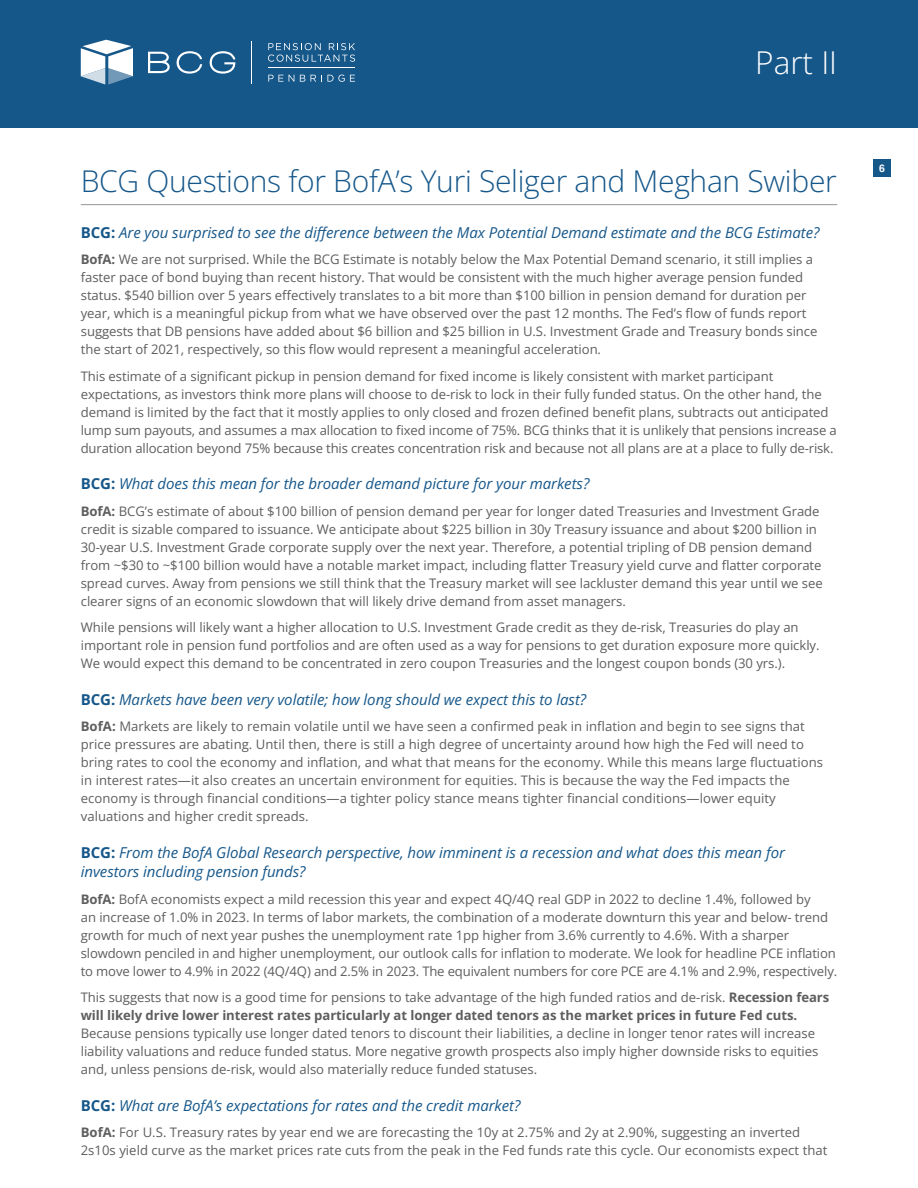
<style>
.page{position:relative;width:918px;height:1188px;background:#fff}
.page>*{position:absolute;margin:0;border:0;box-sizing:border-box;transform-origin:0 0}
.t1{font:300 31.5px "Open Sans";color:#fff}
.t2{font:300 30px "Open Sans";letter-spacing:-.01em;color:#16578a}
.t3{font:italic 15px/19.5px "Open Sans";letter-spacing:-.005em;color:#16578a}
.t4{font:13.2px/18px "Open Sans";letter-spacing:-.005em;color:#5e5e5e}
.t5{font:700 13.2px/18px "Open Sans";letter-spacing:-.005em;color:#5e5e5e}
.t6{font:700 10.5px "Helvetica";color:#fff}
.s1{font-weight:700;font-style:normal}
.s2{font-weight:700}
.s3{font-weight:400}
</style>
<div class="page">
<div style="left:0;top:0;width:918px;height:128px;background:#16578a"></div>
<svg style="left:177px;top:51px;width:25px;height:23px"></svg>
<svg style="left:148px;top:52px;width:22px;height:21px"></svg>
<svg style="left:210px;top:51px;width:25px;height:23px"></svg>
<hr style="left:251px;top:41px;width:1px;height:43px;background:#fff">
<svg style="left:268px;top:43px;width:87px;height:19px"></svg>
<svg style="left:268px;top:75px;width:26px;height:7px"></svg>
<svg style="left:300px;top:75px;width:55px;height:7px"></svg>
<hr style="left:268px;top:67px;width:87px;height:1px;background:#fff">
<svg style="left:81px;top:40px;width:52px;height:45px"></svg>
<div style="left:874px;top:159px;width:17px;height:17px;background:#16578a"></div>
<hr style="left:81px;top:204px;width:756px;height:1px;background:#929496">
<h1 class="t1" style="left:755px;top:41px;width:83px">Part II</h1>
<h2 class="t2" style="left:81px;top:160px;width:758px">BCG Questions for BofA’s Yuri Seliger and Meghan Swiber</h2>
<p class="t3" style="left:81px;top:222px;width:740px"><span class="s1">BCG:</span> Are you surprised to see the difference between the Max Potential Demand estimate and the BCG Estimate?</p>
<p class="t4" style="left:81px;top:250px;width:738px"><span class="s2">BofA:</span> We are not surprised. While the BCG Estimate is notably below the Max Potential Demand scenario, it still implies a faster pace of bond buying than recent history. That would be consistent with the much higher average pension funded status. $540 billion over 5 years effectively translates to a bit more than $100 billion in pension demand for duration per year, which is a meaningful pickup from what we have observed over the past 12 months. The Fed’s flow of funds report suggests that DB pensions have added about $6 billion and $25 billion in U.S. Investment Grade and Treasury bonds since the start of 2021, respectively, so this flow would represent a meaningful acceleration.</p>
<p class="t4" style="left:81px;top:367px;width:758px">This estimate of a significant pickup in pension demand for fixed income is likely consistent with market participant expectations, as investors think more plans will choose to de-risk to lock in their fully funded status. On the other hand, the demand is limited by the fact that it mostly applies to only closed and frozen defined benefit plans, subtracts out anticipated lump sum payouts, and assumes a max allocation to fixed income of 75%. BCG thinks that it is unlikely that pensions increase a duration allocation beyond 75% because this creates concentration risk and because not all plans are at a place to fully de-risk.</p>
<p class="t3" style="left:81px;top:474px;width:510px"><span class="s1">BCG:</span> What does this mean for the broader demand picture for your markets?</p>
<p class="t4" style="left:81px;top:502px;width:743px"><span class="s2">BofA:</span> BCG’s estimate of about $100 billion of pension demand per year for longer dated Treasuries and Investment Grade credit is sizable compared to issuance. We anticipate about $225 billion in 30y Treasury issuance and about $200 billion in 30-year U.S. Investment Grade corporate supply over the next year. Therefore, a potential tripling of DB pension demand from ~$30 to ~$100 billion would have a notable market impact, including flatter Treasury yield curve and flatter corporate spread curves. Away from pensions we still think that the Treasury market will see lackluster demand this year until we see clearer signs of an economic slowdown that will likely drive demand from asset managers.</p>
<p class="t4" style="left:81px;top:618px;width:740px">While pensions will likely want a higher allocation to U.S. Investment Grade credit as they de-risk, Treasuries do play an important role in pension fund portfolios and are often used as a way for pensions to get duration exposure more quickly.<br>We would expect this demand to be concentrated in zero coupon Treasuries and the longest coupon bonds (30 yrs.).</p>
<p class="t3" style="left:81px;top:689px;width:507px"><span class="s1">BCG:</span> Markets have been very volatile; how long should we expect this to last?</p>
<p class="t4" style="left:81px;top:717px;width:744px"><span class="s2">BofA:</span> Markets are likely to remain volatile until we have seen a confirmed peak in inflation and begin to see signs that price pressures are abating. Until then, there is still a high degree of uncertainty around how high the Fed will need to bring rates to cool the economy and inflation, and what that means for the economy. While this means large fluctuations in interest rates—it also creates an uncertain environment for equities. This is because the way the Fed impacts the economy is through financial conditions—a tighter policy stance means tighter financial conditions—lower equity valuations and higher credit spreads.</p>
<p class="t3" style="left:81px;top:842px;width:706px"><span class="s1">BCG:</span> From the BofA Global Research perspective, how imminent is a recession and what does this mean for investors including pension funds?</p>
<p class="t4" style="left:81px;top:890px;width:758px"><span class="s2">BofA:</span> BofA economists expect a mild recession this year and expect 4Q/4Q real GDP in 2022 to decline 1.4%, followed by<br>an increase of 1.0% in 2023. In terms of labor markets, the combination of a moderate downturn this year and below- trend growth for much of next year pushes the unemployment rate 1pp higher from 3.6% currently to 4.6%. With a sharper slowdown penciled in and higher unemployment, our outlook calls for inflation to moderate. We look for headline PCE inflation to move lower to 4.9% in 2022 (4Q/4Q) and 2.5% in 2023. The equivalent numbers for core PCE are 4.1% and 2.9%, respectively.</p>
<p class="t5" style="left:81px;top:988px;width:750px"><span class="s3">This suggests that now is a good time for pensions to take advantage of the high funded ratios and de-risk.</span> Recession fears will likely drive lower interest rates particularly at longer dated tenors as the market prices in future Fed cuts.</p>
<p class="t4" style="left:81px;top:1024px;width:739px">Because pensions typically use longer dated tenors to discount their liabilities, a decline in longer tenor rates will increase liability valuations and reduce funded status. More negative growth prospects also imply higher downside risks to equities and, unless pensions de-risk, would also materially reduce funded statuses.</p>
<p class="t3" style="left:81px;top:1095px;width:441px"><span class="s1">BCG:</span> What are BofA’s expectations for rates and the credit market?</p>
<p class="t4" style="left:81px;top:1123px;width:748px"><span class="s2">BofA:</span> For U.S. Treasury rates by year end we are forecasting the 10y at 2.75% and 2y at 2.90%, suggesting an inverted<br>2s10s yield curve as the market prices rate cuts from the peak in the Fed funds rate this cycle. Our economists expect that</p>
<p class="t6" style="left:879px;top:161px;width:7px">6</p>
</div>
